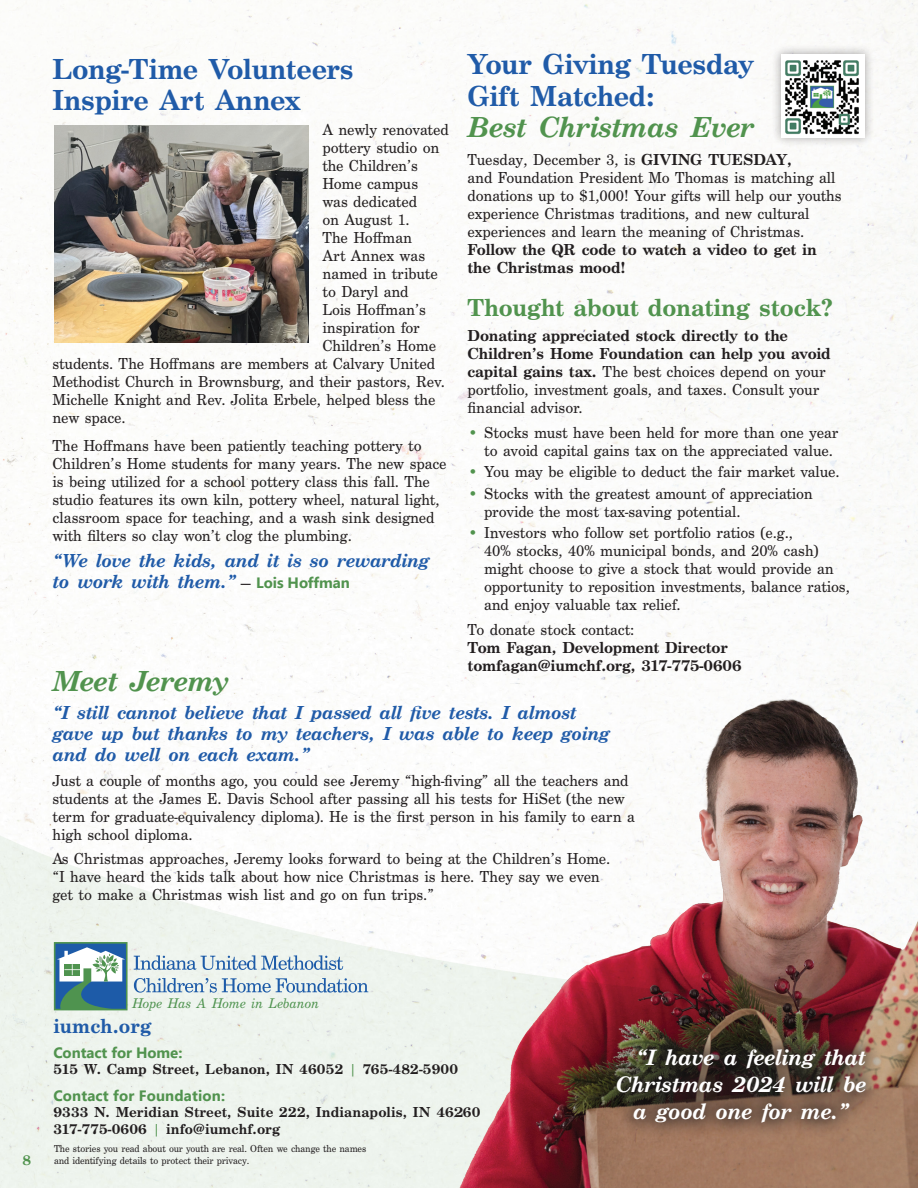
<style>
.page{position:relative;width:918px;height:1188px;background:#fff}
.page>*{position:absolute;margin:0;border:0;box-sizing:border-box;transform-origin:0 0}
.t1{font:700 30px/31.5px "Century Schoolbook Pro";letter-spacing:-.005em;color:#205ba8}
.t2{font:italic 700 30px "Century Schoolbook Pro";letter-spacing:-.005em;color:#51934e}
.t3{font:700 25.5px "Century Schoolbook Pro";letter-spacing:-.005em;color:#51934e}
.t4{font:italic 700 23.1px "Century Schoolbook Pro";letter-spacing:-.005em;color:#fff}
.t5{font:700 21px "Century Schoolbook Pro";letter-spacing:.01em;color:#205ba8}
.t6{font:italic 700 19.5px/21px "Century Schoolbook Pro";letter-spacing:-.005em;color:#205ba8}
.t7{font:16.5px/18px "Century Schoolbook Pro";letter-spacing:-.005em;color:#231f20}
.t8{font:700 16.5px/18px "Century Schoolbook Pro";letter-spacing:-.005em;color:#231f20}
.t9{font:700 15px/16.5px "Century Schoolbook Pro";letter-spacing:.01em;color:#231f20}
.t10{font:700 15px "Segoe UI";letter-spacing:.01em;color:#51934e}
.t11{font:700 15px "Century Schoolbook Pro";color:#51934e}
.t12{font:italic 14.55px "Century Schoolbook Pro";color:#4f934f}
.t13{font:10.5px/12px "Century Schoolbook Pro";letter-spacing:-.01em;color:#231f20}
.s1{font-weight:700}
.s2{font-weight:400}
.s3{color:#51934e}
.s4{font-weight:400;font-style:normal;font-size:16.5px;color:#231f20}
.s5{font-family:"Segoe UI";font-style:normal;font-size:15px;color:#51934e}
</style>
<div class="page">
<img style="left:0;top:0;width:918px;height:828px">
<svg style="left:0;top:828px;width:460px;height:360px;fill:#eef4ee"></svg>
<svg style="left:54px;top:942px;width:74px;height:68px"></svg>
<svg style="left:134px;top:955px;width:209px;height:15px"></svg>
<svg style="left:134px;top:978px;width:234px;height:15px;background:#b4c9da"></svg>
<img style="left:460px;top:683px;width:458px;height:505px">
<img style="left:54px;top:125px;width:255px;height:217px">
<div style="left:599px;top:1031px;width:285px;height:109px;background:#231f20;opacity:.75"></div>
<div style="left:771px;top:44px;width:104px;height:103px;background:#231f20;opacity:.4"></div>
<div style="left:781px;top:54px;width:84px;height:84px;background:#fff"></div>
<img style="left:785px;top:60px;width:74px;height:75px">
<h1 class="t1" style="left:468px;top:49px;width:288px">Your Giving Tuesday<br>Gift Matched:</h1>
<h1 class="t2" style="left:468px;top:111px;width:288px">Best Christmas Ever</h1>
<p class="t7" style="left:468px;top:151px;width:376px">Tuesday, December 3, is <span class="s1">GIVING TUESDAY,<br></span>and Foundation President Mo Thomas is matching all donations up to $1,000! Your gifts will help our youths experience Christmas traditions, and new cultural experiences and learn the meaning of Christmas.</p>
<p class="t8" style="left:468px;top:241px;width:351px">Follow the QR code to watch a video to get in the Christmas mood!</p>
<h2 class="t3" style="left:468px;top:293px;width:367px">Thought about donating stock?</h2>
<p class="t8" style="left:468px;top:327px;width:365px">Donating appreciated stock directly to the Children’s Home Foundation can help you avoid capital gains tax. <span class="s2">The best choices depend on your portfolio, investment goals, and taxes. Consult your financial advisor.</span></p>
<p class="t7" style="left:484px;top:423px;width:356px;text-indent:-16px"><span class="s3">•</span> Stocks must have been held for more than one year to avoid capital gains tax on the appreciated value.</p>
<p class="t7" style="left:468px;top:463px;width:374px"><span class="s3">•</span> You may be eligible to deduct the fair market value.</p>
<p class="t7" style="left:484px;top:484px;width:330px;text-indent:-16px"><span class="s3">•</span> Stocks with the greatest amount of appreciation provide the most tax-saving potential.</p>
<p class="t7" style="left:484px;top:524px;width:367px;text-indent:-16px"><span class="s3">•</span> Investors who follow set portfolio ratios (e.g.,<br>40% stocks, 40% municipal bonds, and 20% cash) might choose to give a stock that would provide an opportunity to reposition investments, balance ratios, and enjoy valuable tax relief.</p>
<p class="t7" style="left:468px;top:621px;width:168px">To donate stock contact:</p>
<p class="t8" style="left:468px;top:639px;width:276px">Tom Fagan, Development Director tomfagan@iumchf.org, 317-775-0606</p>
<h1 class="t1" style="left:52px;top:54px;width:303px">Long-Time Volunteers<br>Inspire Art Annex</h1>
<p class="t7" style="left:322px;top:121px;width:128px">A newly renovated</p>
<p class="t7" style="left:322px;top:139px;width:119px">pottery studio on</p>
<p class="t7" style="left:322px;top:157px;width:97px">the Children’s</p>
<p class="t7" style="left:322px;top:175px;width:97px">Home campus</p>
<p class="t7" style="left:322px;top:193px;width:96px">was dedicated</p>
<p class="t7" style="left:322px;top:211px;width:89px">on August 1.</p>
<p class="t7" style="left:322px;top:229px;width:91px">The Hoffman</p>
<p class="t7" style="left:322px;top:247px;width:104px">Art Annex was</p>
<p class="t7" style="left:322px;top:265px;width:117px">named in tribute</p>
<p class="t7" style="left:322px;top:283px;width:88px">to Daryl and</p>
<p class="t7" style="left:322px;top:301px;width:105px">Lois Hoffman’s</p>
<p class="t7" style="left:322px;top:319px;width:99px">inspiration for</p>
<p class="t7" style="left:322px;top:337px;width:115px">Children’s Home</p>
<p class="t7" style="left:53px;top:355px;width:384px">students. The Hoffmans are members at Calvary United</p>
<p class="t7" style="left:53px;top:373px;width:394px">Methodist Church in Brownsburg, and their pastors, Rev.</p>
<p class="t7" style="left:53px;top:391px;width:384px">Michelle Knight and Rev. Jolita Erbele, helped bless the</p>
<p class="t7" style="left:53px;top:409px;width:75px">new space.</p>
<p class="t7" style="left:53px;top:437px;width:396px">The Hoffmans have been patiently teaching pottery to Children’s Home students for many years. The new space is being utilized for a school pottery class this fall. The studio features its own kiln, pottery wheel, natural light, classroom space for teaching, and a wash sink designed with filters so clay won’t clog the plumbing.</p>
<p class="t6" style="left:52px;top:551px;width:378px">“We love the kids, and it is so rewarding to work with them.” <span class="s4">—</span> <span class="s5">Lois Hoffman</span></p>
<h1 class="t2" style="left:52px;top:664px;width:177px">Meet Jeremy</h1>
<p class="t6" style="left:52px;top:703px;width:558px">“I still cannot believe that I passed all five tests. I almost gave up but thanks to my teachers, I was able to keep going and do well on each exam.”</p>
<p class="t7" style="left:52px;top:771px;width:584px">Just a couple of months ago, you could see Jeremy “high-fiving” all the teachers and students at the James E. Davis School after passing all his tests for HiSet (the new term for graduate-equivalency diploma). He is the first person in his family to earn a high school diploma.</p>
<p class="t7" style="left:52px;top:850px;width:559px">As Christmas approaches, Jeremy looks forward to being at the Children’s Home. “I have heard the kids talk about how nice Christmas is here. They say we even get to make a Christmas wish list and go on fun trips.”</p>
<p class="t11" style="left:23px;top:1152px;width:10px">8</p>
<p class="t12" style="left:132px;top:995px;width:188px">Hope Has A Home in Lebanon</p>
<p class="t10" style="left:53px;top:1044px;width:131px">Contact for Home:</p>
<p class="t9" style="left:53px;top:1061px;width:406px">515 W. Camp Street, Lebanon, IN 46052 <span class="s3">|</span> 765-482-5900</p>
<p class="t10" style="left:53px;top:1087px;width:173px">Contact for Foundation:</p>
<p class="t9" style="left:53px;top:1104px;width:429px">9333 N. Meridian Street, Suite 222, Indianapolis, IN 46260<br>317-775-0606 <span class="s3">|</span> info@iumchf.org</p>
<p class="t5" style="left:53px;top:1015px;width:100px">iumch.org</p>
<p class="t13" style="left:54px;top:1143px;width:314px">The stories you read about our youth are real. Often we change the names and identifying details to protect their privacy.</p>
<h3 class="t4" style="left:636px;top:1044px;width:231px">“I have a feeling that</h3>
<h3 class="t4" style="left:616px;top:1071px;width:252px">Christmas 2024 will be</h3>
<h3 class="t4" style="left:633px;top:1098px;width:217px">a good one for me.”</h3>
</div>
